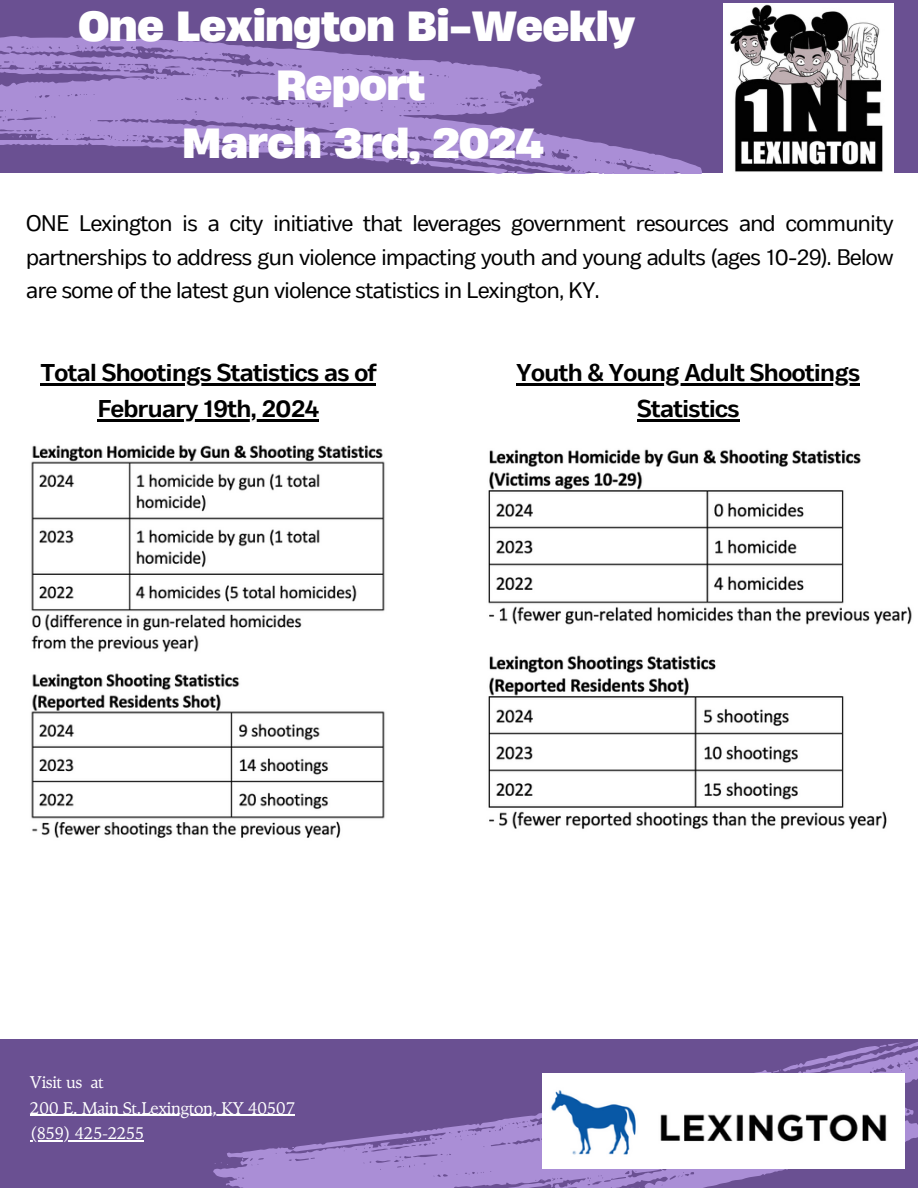
<style>
.page{position:relative;width:918px;height:1188px;background:#fff}
.page>*{position:absolute;margin:0;border:0;box-sizing:border-box;transform-origin:0 0}
.t1{font:700 39.6px/58.5px "Heading Now 76";letter-spacing:-.02em;color:#fff;text-align:center}
.t2{font:700 24.3px/36px "Body Text";letter-spacing:-.02em;color:#000;text-align:center}
.t3{font:22.5px/33.8px "Body Text";letter-spacing:-.02em;color:#000;text-align:justify}
.t4{font:16.95px "TY Serif";letter-spacing:-.02em;color:#fff}
</style>
<div class="page">
<div style="left:0;top:0;width:918px;height:173px;background:#6a5092"></div>
<svg style="left:0;top:36px;width:702px;height:137px"></svg>
<div style="left:0;top:1039px;width:918px;height:149px;background:#6a5092"></div>
<hr style="left:30px;top:1115px;width:265px;height:1px;background:#fff">
<hr style="left:30px;top:1140px;width:41px;height:1px;background:#fff">
<svg style="left:50px;top:1042px;width:868px;height:146px"></svg>
<img style="left:542px;top:1074px;width:363px;height:94px">
<img style="left:723px;top:3px;width:170px;height:170px">
<img style="left:488px;top:449px;width:424px;height:381px">
<img style="left:31px;top:445px;width:354px;height:393px">
<hr style="left:41px;top:383px;width:335px;height:2px;background:#000">
<hr style="left:98px;top:419px;width:221px;height:2px;background:#000">
<hr style="left:516px;top:383px;width:344px;height:2px;background:#000">
<hr style="left:637px;top:419px;width:102px;height:2px;background:#000">
<p class="t1" style="left:78px;top:-4px;width:559px">One Lexington Bi-Weekly<br>Report<br>March 3rd, 2024</p>
<p class="t3" style="left:26px;top:208px;width:869px">ONE Lexington is a city initiative that leverages government resources and community partnerships to address gun violence impacting youth and young adults (ages 10-29). Below are some of the latest gun violence statistics in Lexington, KY.</p>
<p class="t2" style="left:41px;top:356px;width:337px">Total Shootings Statistics as of</p>
<p class="t2" style="left:98px;top:392px;width:223px">February 19th, 2024</p>
<p class="t2" style="left:516px;top:356px;width:345px">Youth &amp; Young Adult Shootings<br>Statistics</p>
<p class="t4" style="left:30px;top:1072px;width:75px">Visit us at</p>
<p class="t4" style="left:30px;top:1098px;width:267px">200 E. Main St.Lexington, KY 40507</p>
<h1 class="t4" style="left:30px;top:1123px;width:116px">(859) 425-2255</h1>
</div>
